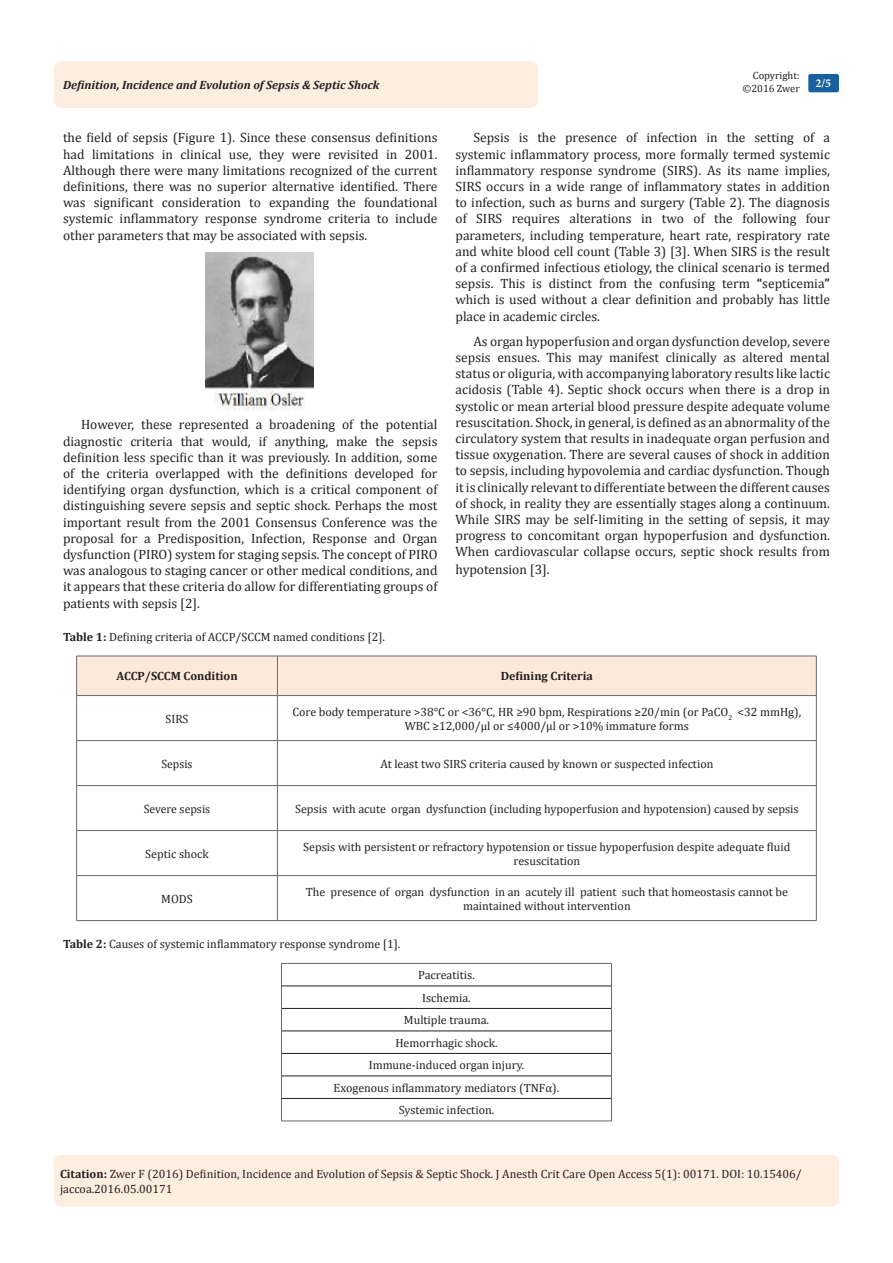
<style>
.page{position:relative;width:893px;height:1263px;background:#fff}
.page>*{position:absolute;margin:0;border:0;box-sizing:border-box;transform-origin:0 0}
.t1{font:13.5px/16.2px "Cambria";color:#231f20;text-align:justify}
.Citation{font:12px/14.4px "Cambria";color:#231f20;text-align:center}
.t2{font:italic 700 12px "Cambria";color:#231f20}
.t3{font:700 12px "Cambria";color:#231f20}
.t4{font:700 12px "Minion Pro";color:#fff}
.t5{font:10.5px/12.6px "Cambria";color:#231f20;text-align:right}
.s1{font-weight:700}
</style>
<div class="page">
<div style="left:54px;top:61px;width:484px;height:47px;background:#feeee0;border-radius:8px"></div>
<div style="left:808px;top:74px;width:31px;height:18px;background:#18609d;border-radius:2px"></div>
<div style="left:54px;top:1155px;width:785px;height:51px;background:#feeee0;border-radius:7px"></div>
<img style="left:205px;top:252px;width:108px;height:159px">
<div style="left:77px;top:657px;width:739px;height:38px;background:#fde9d9"></div>
<hr style="left:77px;top:656px;width:200px;height:1px;background:#69696c">
<hr style="left:76px;top:656px;width:1px;height:39px;background:#69696c">
<hr style="left:277px;top:656px;width:539px;height:1px;background:#69696c">
<hr style="left:277px;top:656px;width:1px;height:39px;background:#69696c">
<hr style="left:816px;top:656px;width:1px;height:39px;background:#69696c">
<hr style="left:77px;top:695px;width:200px;height:1px;background:#69696c">
<hr style="left:76px;top:696px;width:1px;height:44px;background:#69696c">
<hr style="left:277px;top:695px;width:539px;height:1px;background:#69696c">
<hr style="left:277px;top:696px;width:1px;height:44px;background:#69696c">
<hr style="left:816px;top:696px;width:1px;height:44px;background:#69696c">
<hr style="left:77px;top:740px;width:200px;height:1px;background:#69696c">
<hr style="left:76px;top:741px;width:1px;height:44px;background:#69696c">
<hr style="left:277px;top:740px;width:539px;height:1px;background:#69696c">
<hr style="left:277px;top:741px;width:1px;height:44px;background:#69696c">
<hr style="left:816px;top:741px;width:1px;height:44px;background:#69696c">
<hr style="left:77px;top:785px;width:200px;height:1px;background:#69696c">
<hr style="left:76px;top:786px;width:1px;height:44px;background:#69696c">
<hr style="left:277px;top:785px;width:539px;height:1px;background:#69696c">
<hr style="left:277px;top:786px;width:1px;height:44px;background:#69696c">
<hr style="left:816px;top:786px;width:1px;height:44px;background:#69696c">
<hr style="left:77px;top:830px;width:200px;height:1px;background:#69696c">
<hr style="left:76px;top:831px;width:1px;height:44px;background:#69696c">
<hr style="left:277px;top:830px;width:539px;height:1px;background:#69696c">
<hr style="left:277px;top:831px;width:1px;height:44px;background:#69696c">
<hr style="left:816px;top:831px;width:1px;height:44px;background:#69696c">
<hr style="left:77px;top:875px;width:200px;height:1px;background:#69696c">
<hr style="left:76px;top:876px;width:1px;height:44px;background:#69696c">
<hr style="left:277px;top:875px;width:539px;height:1px;background:#69696c">
<hr style="left:277px;top:876px;width:1px;height:44px;background:#69696c">
<hr style="left:816px;top:876px;width:1px;height:44px;background:#69696c">
<hr style="left:77px;top:920px;width:200px;height:1px;background:#69696c">
<hr style="left:277px;top:920px;width:539px;height:1px;background:#69696c">
<hr style="left:281px;top:986px;width:330px;height:1px;background:#231f20">
<hr style="left:281px;top:1008px;width:330px;height:1px;background:#231f20">
<hr style="left:281px;top:1031px;width:330px;height:1px;background:#231f20">
<hr style="left:281px;top:1053px;width:330px;height:1px;background:#231f20">
<hr style="left:281px;top:1076px;width:330px;height:1px;background:#231f20">
<hr style="left:281px;top:1098px;width:330px;height:1px;background:#231f20">
<hr style="left:281px;top:963px;width:330px;height:1px;background:#69696c">
<svg style="left:281px;top:963px;width:1px;height:158px"></svg>
<svg style="left:611px;top:963px;width:1px;height:158px"></svg>
<hr style="left:281px;top:1121px;width:330px;height:1px;background:#69696c">
<p class="t5" style="left:742px;top:69px;width:59px">Copyright: ©2016 Zwer</p>
<p class="t2" style="left:63px;top:77px;width:318px">Definition, Incidence and Evolution of Sepsis &amp; Septic Shock</p>
<p class="t4" style="left:815px;top:75px;width:17px">2/5</p>
<p class="t1" style="left:63px;top:130px;width:376px">the field of sepsis (Figure 1). Since these consensus definitions had limitations in clinical use, they were revisited in 2001.<br>Although there were many limitations recognized of the current definitions, there was no superior alternative identified. There was significant consideration to expanding the foundational systemic inflammatory response syndrome criteria to include other parameters that may be associated with sepsis.</p>
<p class="t1" style="left:63px;top:417px;width:376px;text-indent:18px">However, these represented a broadening of the potential diagnostic criteria that would, if anything, make the sepsis definition less specific than it was previously. In addition, some of the criteria overlapped with the definitions developed for identifying organ dysfunction, which is a critical component of distinguishing severe sepsis and septic shock. Perhaps the most important result from the 2001 Consensus Conference was the proposal for a Predisposition, Infection, Response and Organ dysfunction (PIRO) system for staging sepsis. The concept of PIRO was analogous to staging cancer or other medical conditions, and it appears that these criteria do allow for differentiating groups of patients with sepsis [2].</p>
<p class="t1" style="left:455px;top:130px;width:376px;text-indent:18px">Sepsis is the presence of infection in the setting of a systemic inflammatory process, more formally termed systemic inflammatory response syndrome (SIRS). As its name implies, SIRS occurs in a wide range of inflammatory states in addition to infection, such as burns and surgery (Table 2). The diagnosis of SIRS requires alterations in two of the following four parameters, including temperature, heart rate, respiratory rate and white blood cell count (Table 3) [3]. When SIRS is the result of a confirmed infectious etiology, the clinical scenario is termed sepsis. This is distinct from the confusing term <span class="s1">“</span>septicemia<span class="s1">” </span>which is used without a clear definition and probably has little place in academic circles.</p>
<p class="t1" style="left:455px;top:333px;width:376px;text-indent:18px">As organ hypoperfusion and organ dysfunction develop, severe sepsis ensues. This may manifest clinically as altered mental status or oliguria, with accompanying laboratory results like lactic acidosis (Table 4). Septic shock occurs when there is a drop in systolic or mean arterial blood pressure despite adequate volume resuscitation. Shock, in general, is defined as an abnormality of the circulatory system that results in inadequate organ perfusion and tissue oxygenation. There are several causes of shock in addition to sepsis, including hypovolemia and cardiac dysfunction. Though it is clinically relevant to differentiate between the different causes of shock, in reality they are essentially stages along a continuum.<br>While SIRS may be self-limiting in the setting of sepsis, it may progress to concomitant organ hypoperfusion and dysfunction.<br>When cardiovascular collapse occurs, septic shock results from</p>
<p class="t1" style="left:455px;top:562px;width:96px">hypotension [3].</p>
<p class="Citation" style="left:63px;top:630px;width:324px"><span class="s1">Table 1:</span> Defining criteria of ACCP/SCCM named conditions [2].</p>
<p class="t3" style="left:116px;top:668px;width:123px">ACCP/SCCM Condition</p>
<p class="t3" style="left:501px;top:668px;width:94px">Defining Criteria</p>
<p class="Citation" style="left:166px;top:711px;width:24px">SIRS</p>
<p class="Citation" style="left:292px;top:704px;width:510px">Core body temperature &gt;38°C or &lt;36°C, HR ≥90 bpm, Respirations ≥20/min (or PaCO<sub>2</sub> &lt;32 mmHg),<br>WBC ≥12,000/μl or ≤4000/μl or &gt;10% immature forms</p>
<p class="Citation" style="left:161px;top:756px;width:33px">Sepsis</p>
<p class="Citation" style="left:380px;top:756px;width:335px">At least two SIRS criteria caused by known or suspected infection</p>
<p class="Citation" style="left:144px;top:801px;width:68px">Severe sepsis</p>
<p class="Citation" style="left:295px;top:801px;width:505px">Sepsis with acute organ dysfunction (including hypoperfusion and hypotension) caused by sepsis</p>
<p class="Citation" style="left:145px;top:846px;width:65px">Septic shock</p>
<p class="Citation" style="left:303px;top:839px;width:489px">Sepsis with persistent or refractory hypotension or tissue hypoperfusion despite adequate fluid resuscitation</p>
<p class="Citation" style="left:161px;top:891px;width:33px">MODS</p>
<p class="Citation" style="left:306px;top:884px;width:484px">The presence of organ dysfunction in an acutely ill patient such that homeostasis cannot be maintained without intervention</p>
<p class="Citation" style="left:63px;top:937px;width:339px"><span class="s1">Table 2:</span> Causes of systemic inflammatory response syndrome [1].</p>
<p class="Citation" style="left:418px;top:968px;width:58px">Pacreatitis.</p>
<p class="Citation" style="left:422px;top:990px;width:50px">Ischemia.</p>
<p class="Citation" style="left:404px;top:1013px;width:87px">Multiple trauma.</p>
<p class="Citation" style="left:395px;top:1035px;width:104px">Hemorrhagic shock.</p>
<p class="Citation" style="left:369px;top:1058px;width:157px">Immune-induced organ injury.</p>
<p class="Citation" style="left:334px;top:1080px;width:227px">Exogenous inflammatory mediators (TNFα).</p>
<p class="Citation" style="left:399px;top:1103px;width:97px">Systemic infection.</p>
<p class="Citation" style="left:60px;top:1167px;width:743px;text-align:left"><span class="s1">Citation:</span> Zwer F (2016) Definition, Incidence and Evolution of Sepsis &amp; Septic Shock. J Anesth Crit Care Open Access 5(1): 00171. DOI: 10.15406/ jaccoa.2016.05.00171</p>
</div>
